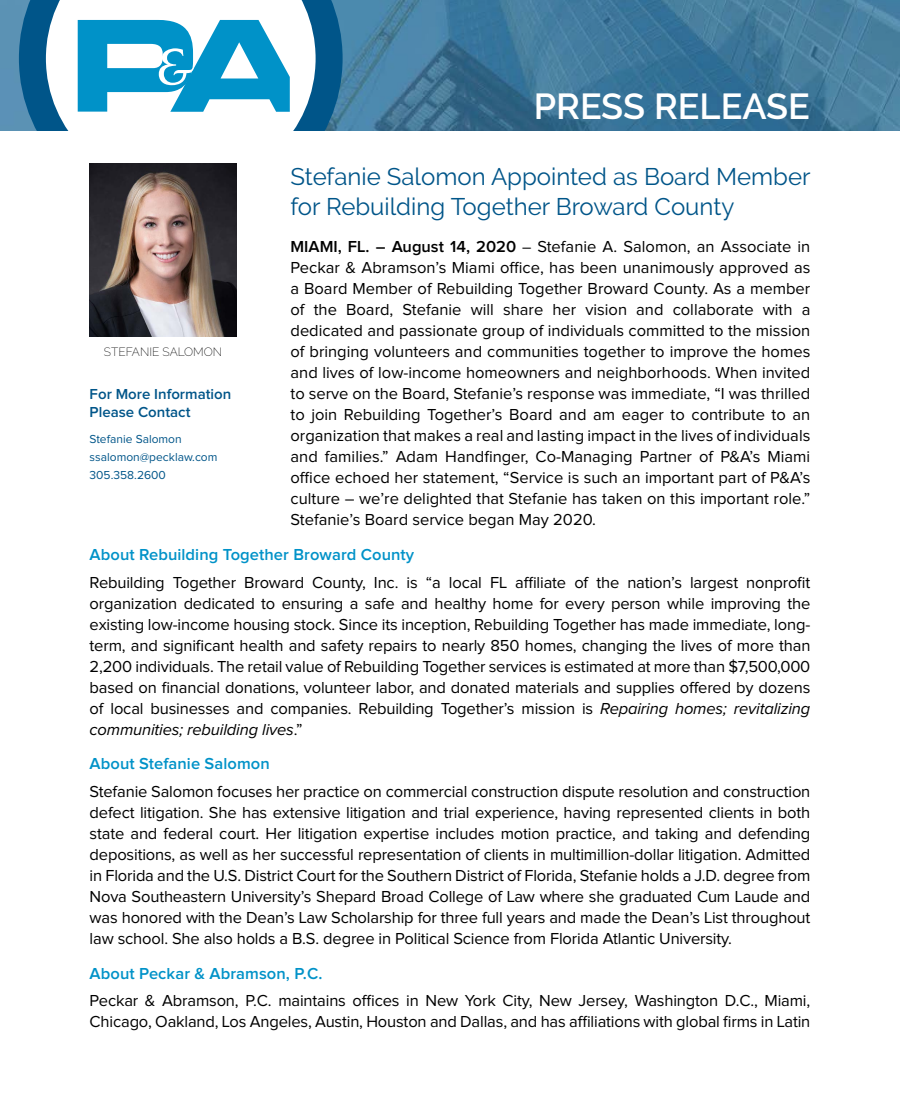
<style>
.page{position:relative;width:900px;height:1118px;background:#fff}
.page>*{position:absolute;margin:0;border:0;box-sizing:border-box;transform-origin:0 0}
.t1{font:600 36px "Raleway";color:#fff}
.t2{font:24px/30px "Raleway";color:#005589}
.t3{font:16.5px/21px "Proxima Nova";letter-spacing:-.01em;color:#000;text-align:justify}
.t4{font:600 16.5px "Proxima Nova";letter-spacing:.005em;color:#0092c8}
.t5{font:600 15px/18px "Proxima Nova";color:#005589}
.t6{font:12px/18px "Proxima Nova";color:#005589}
.t7{font:200 12px "Raleway";color:#000}
.s1{font-weight:600}
.s2{font-size:15.75px}
.s3{font-style:italic}
</style>
<div class="page">
<img style="left:0;top:0;width:900px;height:131px">
<svg style="left:19px;top:0;width:324px;height:131px"></svg>
<svg style="left:78px;top:20px;width:212px;height:92px"></svg>
<img style="left:90px;top:164px;width:146px;height:172px">
<h1 class="t1" style="left:534px;top:86px;width:278px">PRESS RELEASE</h1>
<h2 class="t2" style="left:291px;top:161px;width:522px">Stefanie Salomon Appointed as Board Member for Rebuilding Together Broward County</h2>
<p class="t3" style="left:291px;top:236px;width:521px"><span class="s1">MIAMI, FL. – August 14, 2020</span> <span class="s2">–</span> Stefanie A. Salomon, an Associate in Peckar &amp; Abramson’s Miami office, has been unanimously approved as a Board Member of Rebuilding Together Broward County. As a member of the Board, Stefanie will share her vision and collaborate with a dedicated and passionate group of individuals committed to the mission of bringing volunteers and communities together to improve the homes and lives of low-income homeowners and neighborhoods. When invited to serve on the Board, Stefanie’s response was immediate, “I was thrilled to join Rebuilding Together’s Board and am eager to contribute to an organization that makes a real and lasting impact in the lives of individuals and families.” Adam Handfinger, Co-Managing Partner of P&amp;A’s Miami office echoed her statement, “Service is such an important part of P&amp;A’s culture – we’re delighted that Stefanie has taken on this important role.” Stefanie’s Board service began May 2020.</p>
<p class="t4" style="left:90px;top:545px;width:326px">About Rebuilding Together Broward County</p>
<p class="t3" style="left:90px;top:572px;width:722px">Rebuilding Together Broward County, Inc. is “a local FL affiliate of the nation’s largest nonprofit organization dedicated to ensuring a safe and healthy home for every person while improving the existing low-income housing stock. Since its inception, Rebuilding Together has made immediate, long&shy;term, and significant health and safety repairs to nearly 850 homes, changing the lives of more than 2,200 individuals. The retail value of Rebuilding Together services is estimated at more than $7,500,000 based on financial donations, volunteer labor, and donated materials and supplies offered by dozens of local businesses and companies. Rebuilding Together’s mission is <span class="s3">Repairing homes; revitalizing communities; rebuilding lives</span>.”</p>
<p class="t4" style="left:90px;top:754px;width:182px">About Stefanie Salomon</p>
<p class="t3" style="left:90px;top:781px;width:722px">Stefanie Salomon focuses her practice on commercial construction dispute resolution and construction defect litigation. She has extensive litigation and trial experience, having represented clients in both state and federal court. Her litigation expertise includes motion practice, and taking and defending depositions, as well as her successful representation of clients in multimillion-dollar litigation. Admitted in Florida and the U.S. District Court for the Southern District of Florida, Stefanie holds a J.D. degree from Nova Southeastern University’s Shepard Broad College of Law where she graduated Cum Laude and was honored with the Dean’s Law Scholarship for three full years and made the Dean’s List throughout law school. She also holds a B.S. degree in Political Science from Florida Atlantic University.</p>
<p class="t4" style="left:90px;top:963px;width:234px">About Peckar &amp; Abramson, P.C.</p>
<p class="t3" style="left:90px;top:990px;width:722px">Peckar &amp; Abramson, P.C. maintains offices in New York City, New Jersey, Washington D.C., Miami,<br>Chicago, Oakland, Los Angeles, Austin, Houston and Dallas, and has affiliations with global firms in Latin</p>
<p class="t7" style="left:104px;top:344px;width:120px">STEFANIE SALOMON</p>
<p class="t5" style="left:90px;top:385px;width:143px">For More Information<br>Please Contact</p>
<p class="t6" style="left:90px;top:430px;width:129px">Stefanie Salomon ssalomon@pecklaw.com<br>305.358.2600</p>
</div>
